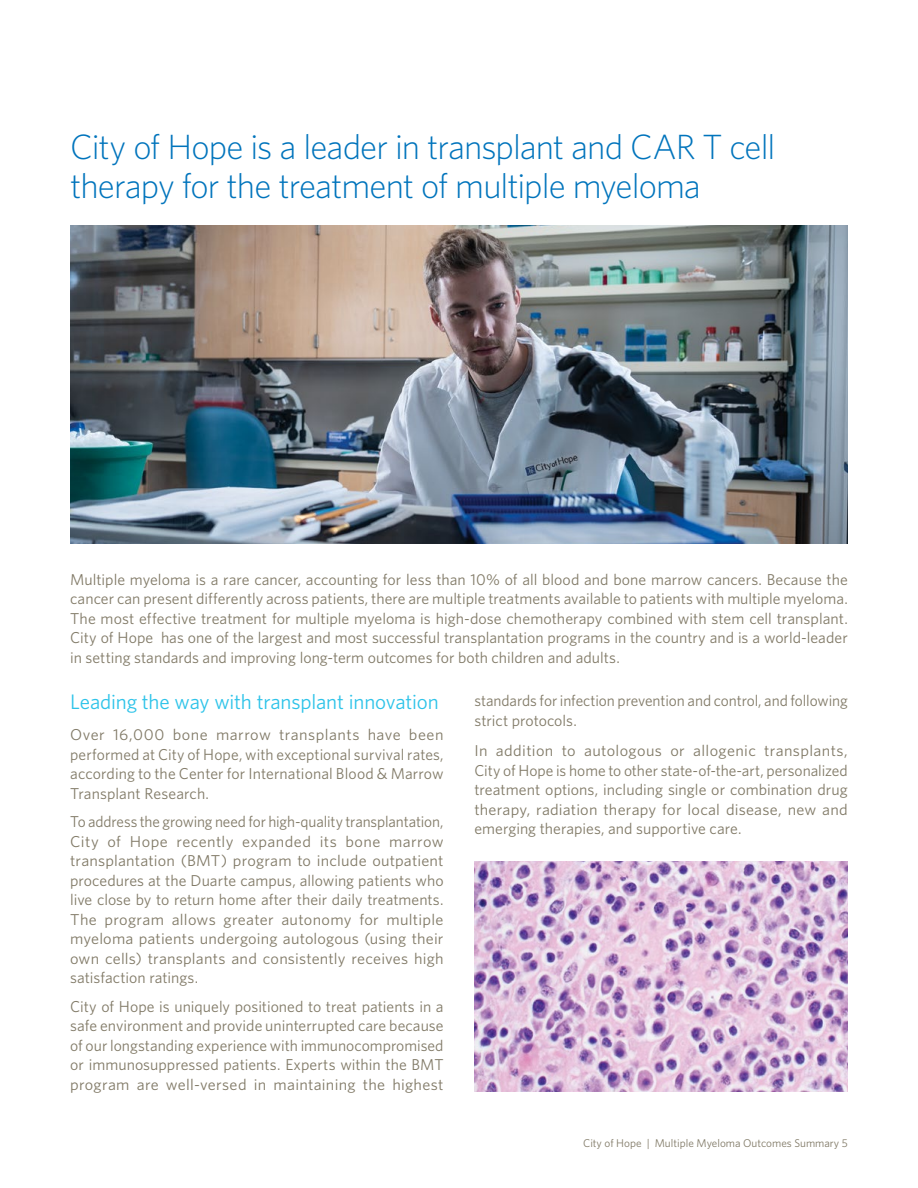
<style>
.page{position:relative;width:918px;height:1188px;background:#fff}
.page>*{position:absolute;margin:0;border:0;box-sizing:border-box;transform-origin:0 0}
.t1{font:300 35.1px/39px "Whitney";letter-spacing:-.03em;color:#0074bc}
.t2{font:21px "Whitney";letter-spacing:-.01em;color:#2dc3e9}
.t3{font:15.75px/19.5px "Whitney";letter-spacing:.005em;color:#817a67;text-align:justify}
.t4{font:11.25px "Whitney";color:#817a67}
</style>
<div class="page">
<img style="left:70px;top:226px;width:778px;height:317px">
<img style="left:474px;top:862px;width:374px;height:230px">
<h1 class="t1" style="left:70px;top:127px;width:707px">City of Hope is a leader in transplant and CAR T cell therapy for the treatment of multiple myeloma</h1>
<p class="t3" style="left:70px;top:569px;width:779px">Multiple myeloma is a rare cancer, accounting for less than 10% of all blood and bone marrow cancers. Because the cancer can present differently across patients, there are multiple treatments available to patients with multiple myeloma.<br>The most effective treatment for multiple myeloma is high-dose chemotherapy combined with stem cell transplant.<br>City of Hope has one of the largest and most successful transplantation programs in the country and is a world-leader in setting standards and improving long-term outcomes for both children and adults.</p>
<h2 class="t2" style="left:70px;top:689px;width:370px">Leading the way with transplant innovation</h2>
<p class="t3" style="left:70px;top:725px;width:375px">Over 16,000 bone marrow transplants have been performed at City of Hope, with exceptional survival rates, according to the Center for International Blood &amp; Marrow Transplant Research.</p>
<p class="t3" style="left:70px;top:812px;width:375px">To address the growing need for high-quality transplantation, City of Hope recently expanded its bone marrow transplantation (BMT) program to include outpatient procedures at the Duarte campus, allowing patients who live close by to return home after their daily treatments.<br>The program allows greater autonomy for multiple myeloma patients undergoing autologous (using their own cells) transplants and consistently receives high satisfaction ratings.</p>
<p class="t3" style="left:70px;top:996px;width:375px">City of Hope is uniquely positioned to treat patients in a safe environment and provide uninterrupted care because of our longstanding experience with immunocompromised or immunosuppressed patients. Experts within the BMT program are well-versed in maintaining the highest</p>
<p class="t3" style="left:474px;top:691px;width:375px">standards for infection prevention and control, and following strict protocols.</p>
<p class="t3" style="left:474px;top:740px;width:375px">In addition to autologous or allogenic transplants, City of Hope is home to other state-of-the-art, personalized treatment options, including single or combination drug therapy, radiation therapy for local disease, new and emerging therapies, and supportive care.</p>
<p class="t4" style="left:583px;top:1136px;width:266px">City of Hope | Multiple Myeloma Outcomes Summary 5</p>
</div>
